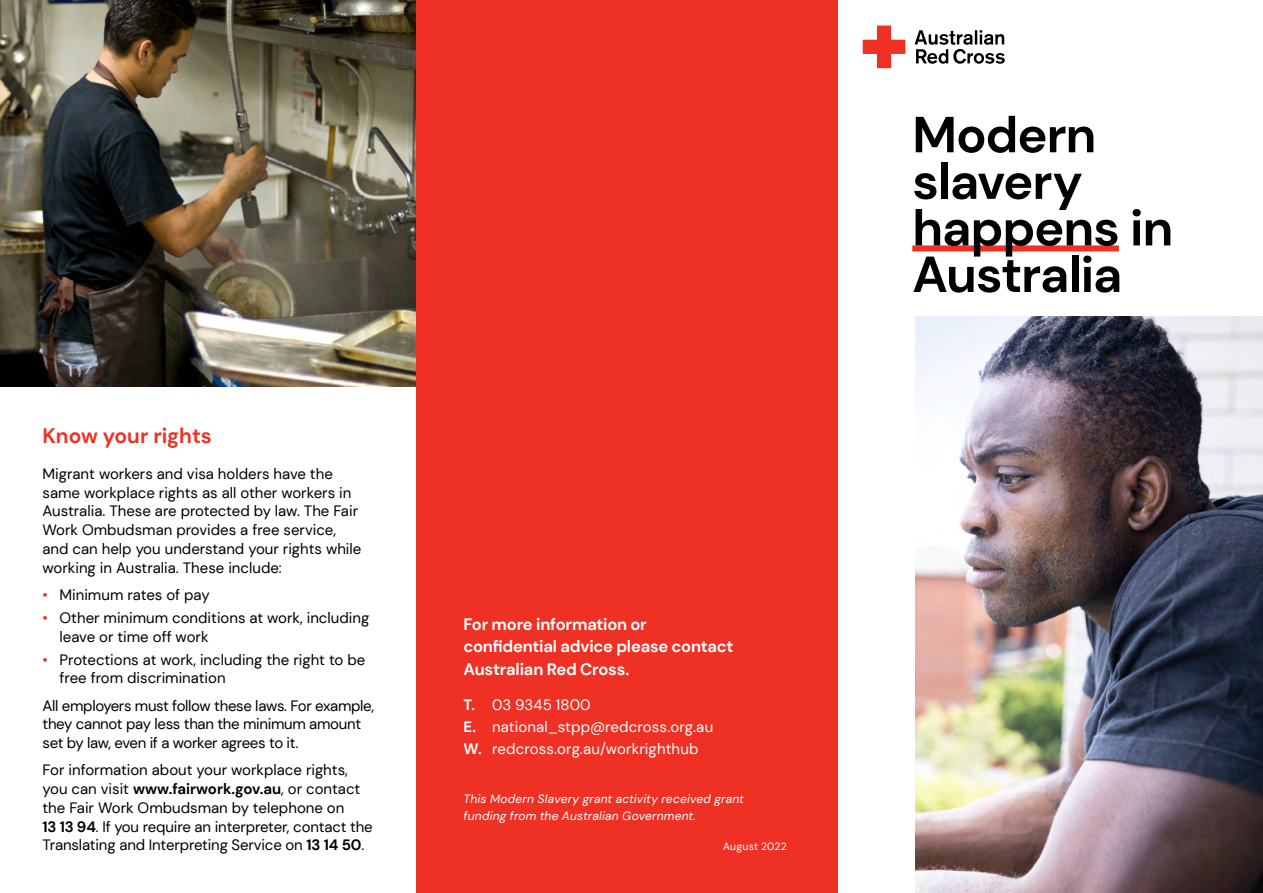
<style>
.page{position:relative;width:1263px;height:893px;background:#fff}
.page>*{position:absolute;margin:0;border:0;box-sizing:border-box;transform-origin:0 0}
.t1{font:700 50.7px/46.5px "DM Sans";letter-spacing:-.02em;color:#000}
.Blue_H1{font:700 21px "DM Sans";color:#ee3124}
.Blue_H1-2{font:700 16.5px/22.5px "DM Sans";letter-spacing:-.01em;color:#fff}
.Body{font:15px/18.8px "DM Sans";color:#000}
.Body-2{font:15px/18.8px "DM Sans";letter-spacing:-.02em;color:#000}
.t2{font:15px "DM Sans";letter-spacing:.01em;color:#fff}
.Date{font:italic 12px/16.5px "DM Sans";letter-spacing:.015em;color:#fff}
.Date-2{font:10.5px "DM Sans";letter-spacing:.015em;color:#fff}
.s1{color:#ee3124}
.s2{font-weight:700}
</style>
<div class="page">
<img style="left:915px;top:317px;width:348px;height:576px">
<img style="left:0;top:0;width:417px;height:387px">
<svg style="left:914px;top:30px;width:91px;height:34px"></svg>
<svg style="left:863px;top:26px;width:42px;height:42px"></svg>
<div style="left:417px;top:0;width:421px;height:893px;background:#ee3124"></div>
<div style="left:912px;top:245px;width:207px;height:6px;background:#ee3124"></div>
<p class="Blue_H1" style="left:43px;top:423px;width:171px">Know your rights</p>
<p class="Body" style="left:43px;top:464px;width:320px">Migrant workers and visa holders have the same workplace rights as all other workers in Australia. These are protected by law. The Fair Work Ombudsman provides a free service, and can help you understand your rights while working in Australia. These include:</p>
<p class="Body" style="left:43px;top:585px;width:169px"><span class="s1">•</span> Minimum rates of pay</p>
<p class="Body" style="left:60px;top:608px;width:311px;text-indent:-17px"><span class="s1">•</span> Other minimum conditions at work, including leave or time off work</p>
<p class="Body" style="left:60px;top:650px;width:307px;text-indent:-17px"><span class="s1">•</span> Protections at work, including the right to be free from discrimination</p>
<p class="Body-2" style="left:43px;top:696px;width:333px">All employers must follow these laws. For example, they cannot pay less than the minimum amount set by law, even if a worker agrees to it.</p>
<p class="Body" style="left:43px;top:761px;width:332px">For information about your workplace rights, you can visit <span class="s2">www.fairwork.gov.au</span>, or contact the Fair Work Ombudsman by telephone on<br><span class="s2">13 13 94</span>. If you require an interpreter, contact the Translating and Interpreting Service on <span class="s2">13 14 50</span>.</p>
<p class="Blue_H1-2" style="left:463px;top:613px;width:271px">For more information or confidential advice please contact<br>Australian Red Cross.</p>
<p class="t2" style="left:463px;top:695px;width:129px"><span class="s2">T.</span> 03 9345 1800</p>
<p class="t2" style="left:463px;top:717px;width:251px"><span class="s2">E.</span> national_stpp@redcross.org.au</p>
<p class="t2" style="left:463px;top:740px;width:237px"><span class="s2">W.</span> redcross.org.au/workrighthub</p>
<p class="Date" style="left:463px;top:791px;width:282px">This Modern Slavery grant activity received grant funding from the Australian Government.</p>
<p class="Date-2" style="left:723px;top:840px;width:65px">August 2022</p>
<h1 class="t1" style="left:912px;top:111px;width:262px">Modern slavery happens in<br>Australia</h1>
</div>
